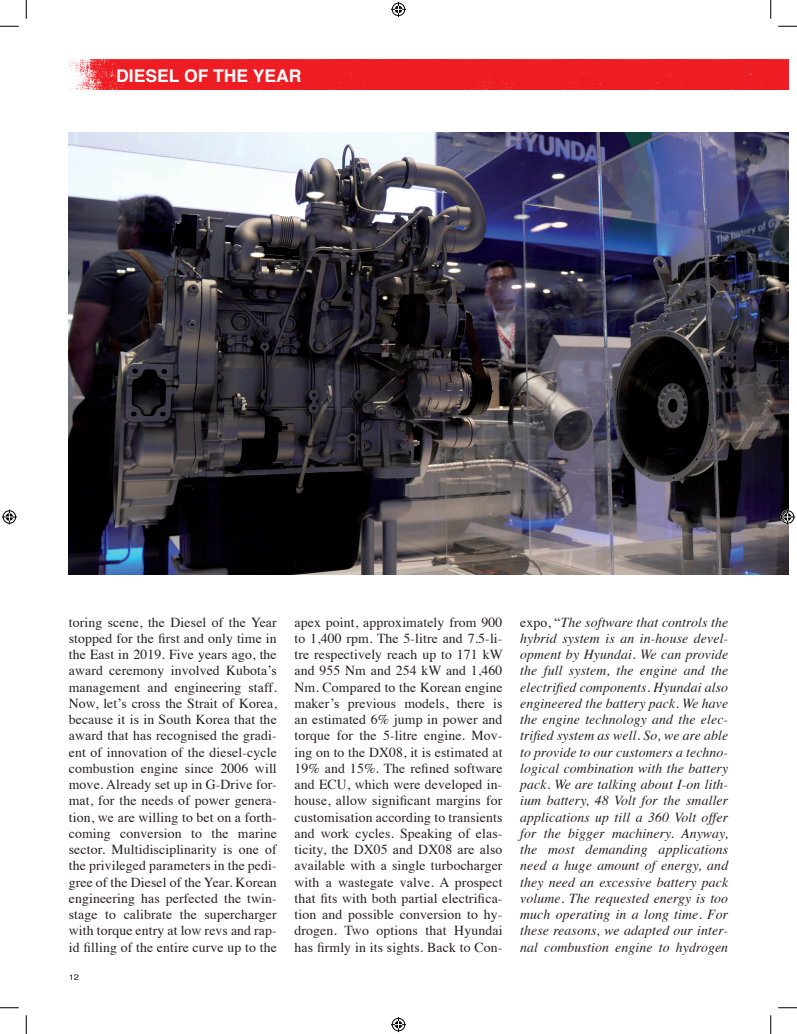
<style>
.page{position:relative;width:797px;height:1034px;background:#fff}
.page>*{position:absolute;margin:0;border:0;box-sizing:border-box;transform-origin:0 0}
.t1{font:700 17.5px "Helvetica";color:#fff}
.t2{font:13.75px/16.2px "Times";letter-spacing:.01em;color:#231f20;text-align:justify}
.t3{font:italic 13.75px/16.2px "Times";letter-spacing:.01em;color:#231f20;text-align:justify}
.t4{font:8px "Helvetica";color:#231f20;scale:1.17 1}
.s1{font-style:normal}
</style>
<div class="page">
<img style="left:69px;top:133px;width:719px;height:441px">
<div style="left:533px;top:59px;width:255px;height:30px;background:#ee1d23"></div>
<div style="left:545px;top:59px;width:168px;height:30px;background:#ee1d23"></div>
<div style="left:236px;top:59px;width:129px;height:30px;background:#ee1d23"></div>
<img style="left:67px;top:59px;width:169px;height:30px">
<div style="left:365px;top:59px;width:168px;height:30px;background:#ee1d23"></div>
<svg style="left:0;top:25px;width:19px;height:2px"></svg>
<svg style="left:778px;top:25px;width:19px;height:2px"></svg>
<svg style="left:0;top:1007px;width:19px;height:2px"></svg>
<svg style="left:778px;top:1007px;width:19px;height:2px"></svg>
<svg style="left:25px;top:0;width:2px;height:19px"></svg>
<svg style="left:25px;top:1015px;width:2px;height:19px"></svg>
<svg style="left:770px;top:0;width:1px;height:19px"></svg>
<svg style="left:770px;top:1015px;width:1px;height:19px"></svg>
<svg style="left:391px;top:2px;width:15px;height:15px"></svg>
<svg style="left:391px;top:1017px;width:15px;height:15px"></svg>
<svg style="left:2px;top:509px;width:15px;height:15px"></svg>
<svg style="left:780px;top:509px;width:15px;height:15px"></svg>
<p class="t1" style="left:116px;top:65px;width:187px">DIESEL OF THE YEAR</p>
<p class="t2" style="left:69px;top:613px;width:209px">toring scene, the Diesel of the Year stopped for the first and only time in the East in 2019. Five years ago, the award ceremony involved Kubota’s management and engineering staff.<br>Now, let’s cross the Strait of Korea, because it is in South Korea that the award that has recognised the gradi&shy;ent of innovation of the diesel-cycle combustion engine since 2006 will move. Already set up in G-Drive for&shy;mat, for the needs of power genera&shy;tion, we are willing to bet on a forth&shy;coming conversion to the marine sector. Multidisciplinarity is one of the privileged parameters in the pedi&shy;gree of the Diesel of the Year. Korean engineering has perfected the twin&shy;stage to calibrate the supercharger with torque entry at low revs and rap&shy;id filling of the entire curve up to the</p>
<p class="t3" style="left:520px;top:613px;width:209px"><span class="s1">expo, “</span>The software that controls the hybrid system is an in-house devel&shy;opment by Hyundai. We can provide the full system, the engine and the electrified components. Hyundai also engineered the battery pack. We have the engine technology and the elec&shy;trified system as well. So, we are able to provide to our customers a techno&shy;logical combination with the battery pack. We are talking about I-on lith&shy;ium battery, 48 Volt for the smaller applications up till a 360 Volt offer for the bigger machinery. Anyway, the most demanding applications need a huge amount of energy, and they need an excessive battery pack volume. The requested energy is too much operating in a long time. For these reasons, we adapted our inter&shy;nal combustion engine to hydrogen</p>
<p class="t2" style="left:294px;top:613px;width:210px">apex point, approximately from 900 to 1,400 rpm. The 5-litre and 7.5-li&shy;tre respectively reach up to 171 kW and 955 Nm and 254 kW and 1,460<br>Nm. Compared to the Korean engine maker’s previous models, there is an estimated 6% jump in power and torque for the 5-litre engine. Mov&shy;ing on to the DX08, it is estimated at 19% and 15%. The refined software and ECU, which were developed in&shy;house, allow significant margins for customisation according to transients and work cycles. Speaking of elas&shy;ticity, the DX05 and DX08 are also available with a single turbocharger with a wastegate valve. A prospect that fits with both partial electrifica&shy;tion and possible conversion to hy&shy;drogen. Two options that Hyundai has firmly in its sights. Back to Con-</p>
<p class="t4" style="left:69px;top:971px;width:10px">12</p>
</div>
